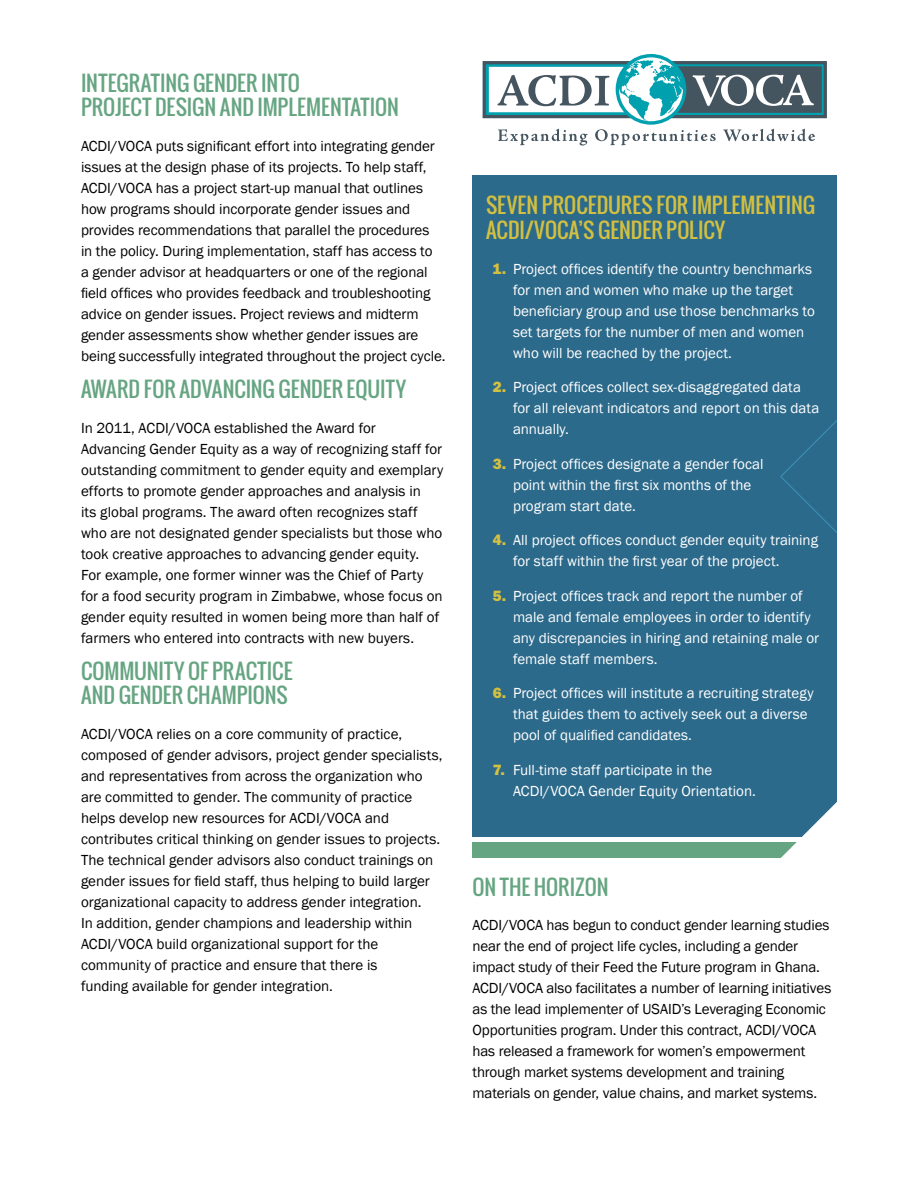
<style>
.page{position:relative;width:918px;height:1188px;background:#fff}
.page>*{position:absolute;margin:0;border:0;box-sizing:border-box;transform-origin:0 0}
.t1{font:21px/24px "Oswald";color:#66a582}
.t2{font:21px/25.5px "Oswald";letter-spacing:.005em;color:#d3c040}
.t3{font:15px/21px "Franklin Gothic";color:#000}
.t4{font:15px/21px "Franklin Gothic";color:#fff}
.s1{font-weight:800;color:#d3c040}
</style>
<div class="page">
<div style="left:472px;top:176px;width:365px;height:661px;background:#2c6a8b"></div>
<div style="left:483px;top:61px;width:344px;height:57px;border:3px solid #455560"></div>
<div style="left:660px;top:67px;width:161px;height:45px;background:#455560"></div>
<svg style="left:497px;top:54px;width:318px;height:92px"></svg>
<hr style="left:0;top:1111px;width:1px;height:52px;background:#0084b9">
<div style="left:472px;top:842px;width:365px;height:16px;background:#66a582"></div>
<svg style="left:780px;top:420px;width:57px;height:113px"></svg>
<svg style="left:781px;top:802px;width:56px;height:56px"></svg>
<h1 class="t1" style="left:81px;top:71px;width:320px">INTEGRATING GENDER INTO<br>PROJECT DESIGN AND IMPLEMENTATION</h1>
<p class="t3" style="left:81px;top:136px;width:366px">ACDI/VOCA puts significant effort into integrating gender issues at the design phase of its projects. To help staff, ACDI/VOCA has a project start-up manual that outlines how programs should incorporate gender issues and provides recommendations that parallel the procedures<br>in the policy. During implementation, staff has access to<br>a gender advisor at headquarters or one of the regional field offices who provides feedback and troubleshooting advice on gender issues. Project reviews and midterm gender assessments show whether gender issues are being successfully integrated throughout the project cycle.</p>
<h1 class="t1" style="left:81px;top:377px;width:327px">AWARD FOR ADVANCING GENDER EQUITY</h1>
<p class="t3" style="left:81px;top:418px;width:364px">In 2011, ACDI/VOCA established the Award for Advancing Gender Equity as a way of recognizing staff for outstanding commitment to gender equity and exemplary efforts to promote gender approaches and analysis in<br>its global programs. The award often recognizes staff who are not designated gender specialists but those who took creative approaches to advancing gender equity.<br>For example, one former winner was the Chief of Party for a food security program in Zimbabwe, whose focus on gender equity resulted in women being more than half of farmers who entered into contracts with new buyers.</p>
<h1 class="t1" style="left:81px;top:659px;width:213px">COMMUNITY OF PRACTICE<br>AND GENDER CHAMPIONS</h1>
<p class="t3" style="left:81px;top:724px;width:363px">ACDI/VOCA relies on a core community of practice, composed of gender advisors, project gender specialists, and representatives from across the organization who are committed to gender. The community of practice helps develop new resources for ACDI/VOCA and contributes critical thinking on gender issues to projects.<br>The technical gender advisors also conduct trainings on gender issues for field staff, thus helping to build larger organizational capacity to address gender integration.<br>In addition, gender champions and leadership within ACDI/VOCA build organizational support for the community of practice and ensure that there is<br>funding available for gender integration.</p>
<h1 class="t2" style="left:486px;top:192px;width:331px">SEVEN PROCEDURES FOR IMPLEMENTING<br>ACDI/VOCA’S GENDER POLICY</h1>
<p class="t4" style="left:513px;top:259px;width:303px;text-indent:-20px"><span class="s1">1.</span> Project offices identify the country benchmarks for men and women who make up the target beneficiary group and use those benchmarks to set targets for the number of men and women who will be reached by the project.</p>
<p class="t4" style="left:513px;top:377px;width:308px;text-indent:-20px"><span class="s1">2.</span> Project offices collect sex-disaggregated data for all relevant indicators and report on this data annually.</p>
<p class="t4" style="left:513px;top:454px;width:252px;text-indent:-20px"><span class="s1">3.</span> Project offices designate a gender focal point within the first six months of the program start date.</p>
<p class="t4" style="left:513px;top:530px;width:307px;text-indent:-20px"><span class="s1">4.</span> All project offices conduct gender equity training for staff within the first year of the project.</p>
<p class="t4" style="left:513px;top:586px;width:308px;text-indent:-20px"><span class="s1">5.</span> Project offices track and report the number of male and female employees in order to identify any discrepancies in hiring and retaining male or female staff members.</p>
<p class="t4" style="left:513px;top:683px;width:302px;text-indent:-20px"><span class="s1">6.</span> Project offices will institute a recruiting strategy that guides them to actively seek out a diverse pool of qualified candidates.</p>
<p class="t4" style="left:513px;top:760px;width:244px;text-indent:-20px"><span class="s1">7.</span> Full-time staff participate in the<br>ACDI/VOCA Gender Equity Orientation.</p>
<h1 class="t1" style="left:472px;top:875px;width:138px">ON THE HORIZON</h1>
<p class="t3" style="left:472px;top:915px;width:360px">ACDI/VOCA has begun to conduct gender learning studies near the end of project life cycles, including a gender impact study of their Feed the Future program in Ghana.<br>ACDI/VOCA also facilitates a number of learning initiatives as the lead implementer of USAID’s Leveraging Economic Opportunities program. Under this contract, ACDI/VOCA has released a framework for women’s empowerment through market systems development and training materials on gender, value chains, and market systems.</p>
</div>
